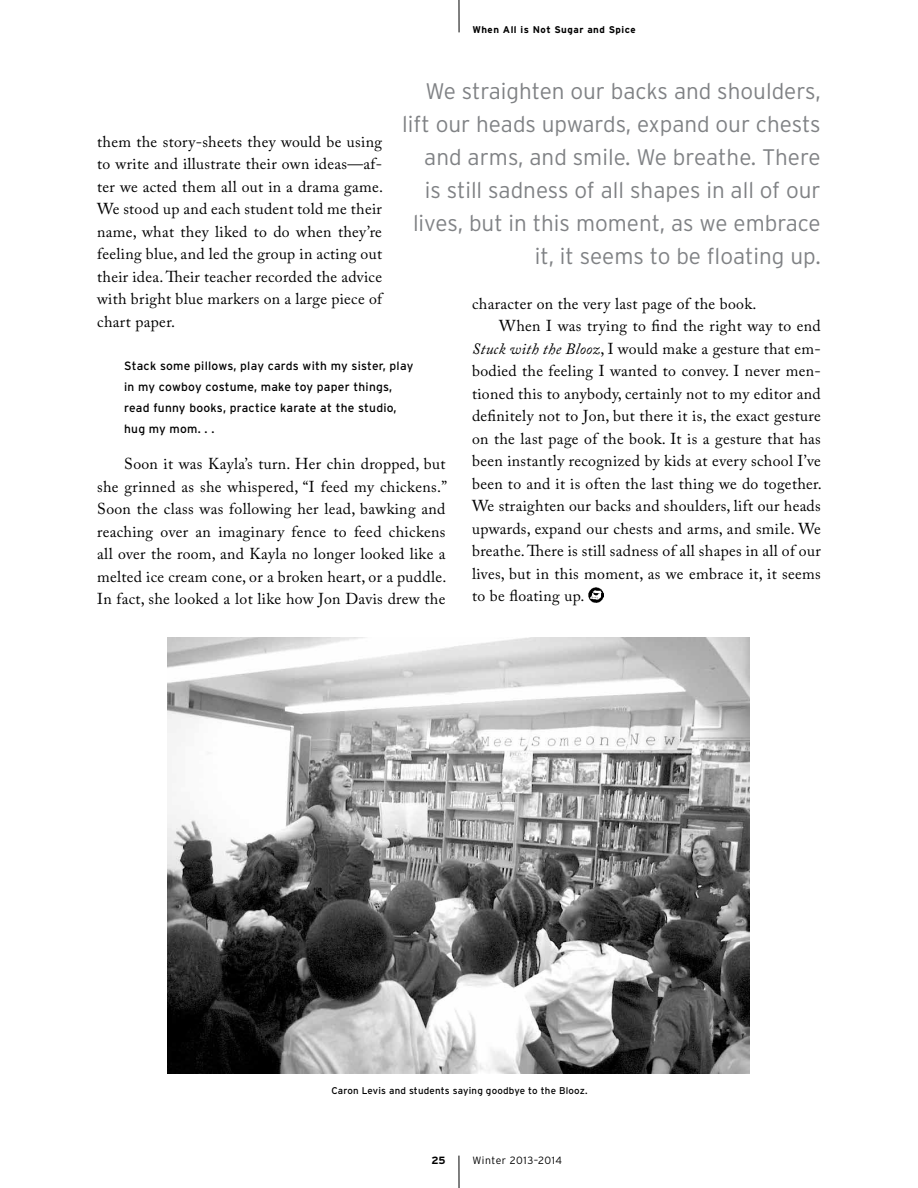
<style>
.page{position:relative;width:918px;height:1188px;background:#fff}
.page>*{position:absolute;margin:0;border:0;box-sizing:border-box;transform-origin:0 0}
.t1{font:300 22.5px/33px "Interstate";color:#808285;text-align:right}
.t2{font:15.75px/22.5px "Adobe Caslon Pro";letter-spacing:.02em;color:#000}
.t3{font:12px/21px "Interstate";letter-spacing:.02em;color:#000}
.t4{font:300 10.5px "Interstate";letter-spacing:.05em;color:#000}
.t5{font:700 10.5px "Interstate";color:#000}
.t6{font:9.75px "Interstate";letter-spacing:.02em;color:#000}
.t7{font:700 9.75px "Interstate";letter-spacing:.05em;color:#000}
.s1{font-style:italic}
</style>
<div class="page">
<hr style="left:459px;top:0;width:1px;height:32px;background:#000">
<hr style="left:459px;top:1156px;width:1px;height:32px;background:#000">
<img style="left:168px;top:637px;width:582px;height:437px">
<img style="left:588px;top:588px;width:15px;height:15px">
<p class="t7" style="left:472px;top:24px;width:165px">When All is Not Sugar and Spice</p>
<h1 class="t1" style="left:402px;top:75px;width:420px">We straighten our backs and shoulders, lift our heads upwards, expand our chests and arms, and smile. We breathe. There<br>is still sadness of all shapes in all of our lives, but in this moment, as we embrace it, it seems to be floating up.</h1>
<p class="t2" style="left:97px;top:130px;width:288px">them the story-sheets they would be using to write and illustrate their own ideas—af&shy;ter we acted them all out in a drama game.<br>We stood up and each student told me their name, what they liked to do when they’re feeling blue, and led the group in acting out their idea. Their teacher recorded the advice with bright blue markers on a large piece of chart paper.</p>
<p class="t3" style="left:124px;top:355px;width:291px">Stack some pillows, play cards with my sister, play in my cowboy costume, make toy paper things, read funny books, practice karate at the studio, hug my mom. . .</p>
<p class="t2" style="left:97px;top:452px;width:351px;text-align:justify;text-indent:27px">Soon it was Kayla’s turn. Her chin dropped, but she grinned as she whispered, “I feed my chickens.” Soon the class was following her lead, bawking and reaching over an imaginary fence to feed chickens all over the room, and Kayla no longer looked like a melted ice cream cone, or a broken heart, or a puddle.<br>In fact, she looked a lot like how Jon Davis drew the</p>
<p class="t2" style="left:472px;top:292px;width:286px">character on the very last page of the book.</p>
<p class="t2" style="left:499px;top:314px;width:323px">When I was trying to find the right way to end</p>
<p class="t2" style="left:472px;top:337px;width:350px"><span class="s1">Stuck with the Blooz</span>, I would make a gesture that em-</p>
<p class="t2" style="left:472px;top:359px;width:350px">bodied the feeling I wanted to convey. I never men-</p>
<p class="t2" style="left:472px;top:382px;width:350px">tioned this to anybody, certainly not to my editor and</p>
<p class="t2" style="left:472px;top:404px;width:350px">definitely not to Jon, but there it is, the exact gesture</p>
<p class="t2" style="left:472px;top:427px;width:350px">on the last page of the book. It is a gesture that has</p>
<p class="t2" style="left:472px;top:449px;width:350px">been instantly recognized by kids at every school I’ve</p>
<p class="t2" style="left:472px;top:472px;width:351px">been to and it is often the last thing we do together.</p>
<p class="t2" style="left:472px;top:494px;width:350px">We straighten our backs and shoulders, lift our heads</p>
<p class="t2" style="left:472px;top:517px;width:350px">upwards, expand our chests and arms, and smile. We</p>
<p class="t2" style="left:472px;top:540px;width:350px">breathe. There is still sadness of all shapes in all of our</p>
<p class="t2" style="left:472px;top:562px;width:350px">lives, but in this moment, as we embrace it, it seems</p>
<p class="t2" style="left:472px;top:585px;width:114px">to be floating up.</p>
<p class="t6" style="left:331px;top:1085px;width:258px">Caron Levis and students saying goodbye to the Blooz.</p>
<p class="t5" style="left:432px;top:1155px;width:15px">25</p>
<p class="t4" style="left:472px;top:1154px;width:91px">Winter 2013–2014</p>
</div>
